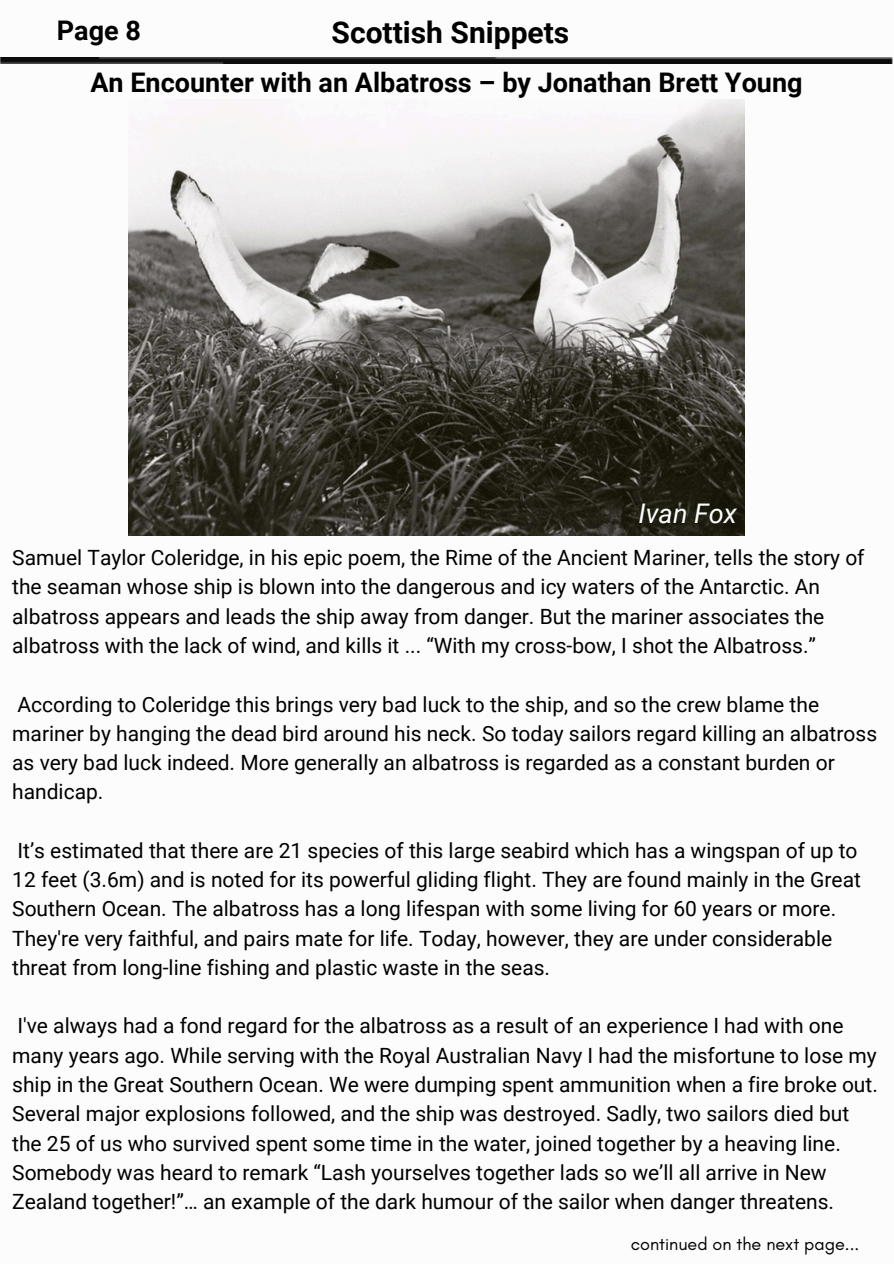
<style>
.page{position:relative;width:894px;height:1264px;background:#fff}
.page>*{position:absolute;margin:0;border:0;box-sizing:border-box;transform-origin:0 0}
.t1{font:700 30px "Roboto";color:#000}
.t2{font:700 27px "Roboto";color:#000}
.t3{font:italic 27px "Roboto";color:#fff}
.t4{font:21px/29.2px "Roboto";color:#000}
.t5{font:18px "Glacial Indifference";color:#000}
</style>
<div class="page">
<img style="left:0;top:57px;width:893px;height:6px">
<img style="left:129px;top:99px;width:615px;height:437px">
<h3 class="t2" style="left:57px;top:15px;width:86px">Page 8</h3>
<h3 class="t1" style="left:331px;top:15px;width:239px">Scottish Snippets</h3>
<h3 class="t2" style="left:90px;top:67px;width:713px">An Encounter with an Albatross – by Jonathan Brett Young</h3>
<p class="t3" style="left:638px;top:498px;width:100px">Ivan Fox</p>
<h1 class="t4" style="left:12px;top:543px;width:853px">Samuel Taylor Coleridge, in his epic poem, the Rime of the Ancient Mariner, tells the story of the seaman whose ship is blown into the dangerous and icy waters of the Antarctic. An albatross appears and leads the ship away from danger. But the mariner associates the albatross with the lack of wind, and kills it ... “With my cross-bow, I shot the Albatross.”</h1>
<p class="t4" style="left:12px;top:689px;width:866px">According to Coleridge this brings very bad luck to the ship, and so the crew blame the mariner by hanging the dead bird around his neck. So today sailors regard killing an albatross as very bad luck indeed. More generally an albatross is regarded as a constant burden or handicap.</p>
<h1 class="t4" style="left:12px;top:836px;width:850px">It’s estimated that there are 21 species of this large seabird which has a wingspan of up to 12 feet (3.6m) and is noted for its powerful gliding flight. They are found mainly in the Great Southern Ocean. The albatross has a long lifespan with some living for 60 years or more.<br>They're very faithful, and pairs mate for life. Today, however, they are under considerable threat from long-line fishing and plastic waste in the seas.</h1>
<p class="t4" style="left:12px;top:1011px;width:867px">I've always had a fond regard for the albatross as a result of an experience I had with one many years ago. While serving with the Royal Australian Navy I had the misfortune to lose my ship in the Great Southern Ocean. We were dumping spent ammunition when a fire broke out.<br>Several major explosions followed, and the ship was destroyed. Sadly, two sailors died but the 25 of us who survived spent some time in the water, joined together by a heaving line.<br>Somebody was heard to remark “Lash yourselves together lads so we’ll all arrive in New Zealand together!”… an example of the dark humour of the sailor when danger threatens.</p>
<h3 class="t5" style="left:630px;top:1232px;width:230px">continued on the next page...</h3>
</div>
